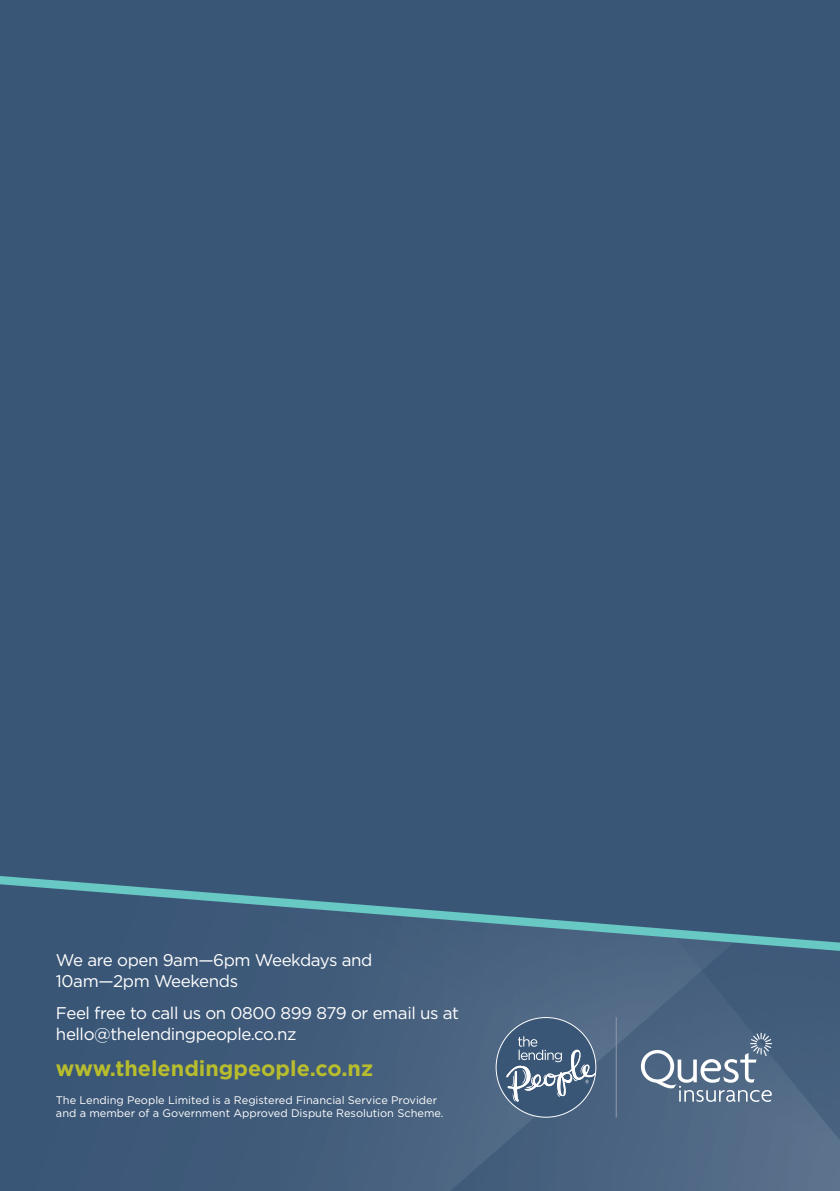
<style>
.page{position:relative;width:840px;height:1191px;background:#fff}
.page>*{position:absolute;margin:0;border:0;box-sizing:border-box;transform-origin:0 0}
.t1{font:700 21.6px "Gotham";color:#b8bd2d}
.t2{font:17px/21.2px "Gotham";letter-spacing:-.025em;color:#fff}
.t3{font:11px/12.8px "Gotham";color:#fff}
</style>
<div class="page">
<div style="left:0;top:0;width:839px;height:1191px;background:#3a5676"></div>
<svg style="left:345px;top:956px;width:494px;height:235px;fill:#496380"></svg>
<div style="left:496px;top:1017px;width:99px;height:100px;background:#3a5676;border-radius:50%"></div>
<svg style="left:505px;top:1036px;width:90px;height:65px"></svg>
<hr style="left:615px;top:1017px;width:1px;height:100px;background:#8e95aa">
<svg style="left:640px;top:1032px;width:131px;height:69px"></svg>
<svg style="left:0;top:876px;width:839px;height:80px"></svg>
<h2 class="t2" style="left:56px;top:949px;width:318px">We are open 9am—6pm Weekdays and<br>10am—2pm Weekends</h2>
<h2 class="t2" style="left:56px;top:1001px;width:404px">Feel free to call us on 0800 899 879 or email us at hello@thelendingpeople.co.nz</h2>
<h1 class="t1" style="left:56px;top:1054px;width:318px">www.thelendingpeople.co.nz</h1>
<p class="t3" style="left:56px;top:1093px;width:389px">The Lending People Limited is a Registered Financial Service Provider and a member of a Government Approved Dispute Resolution Scheme.</p>
</div>
